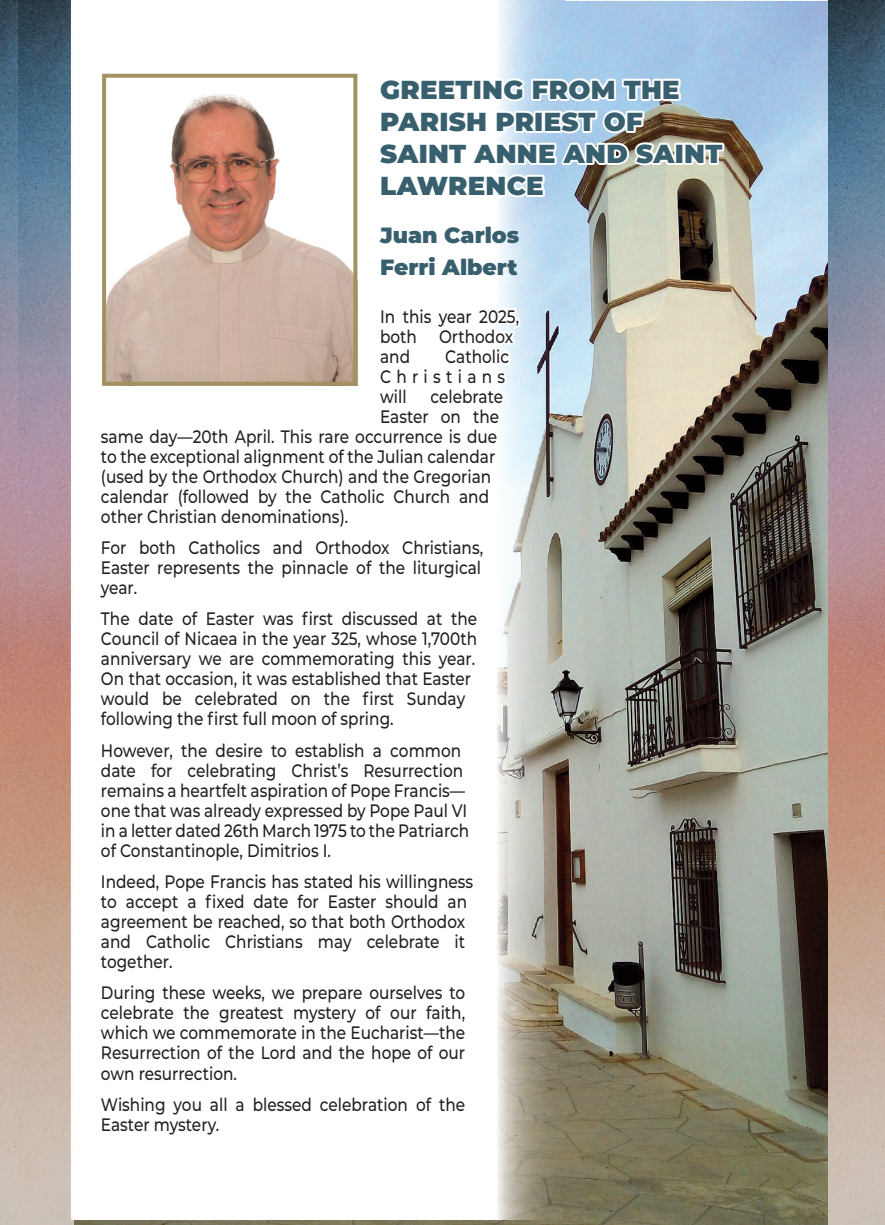
<style>
.page{position:relative;width:885px;height:1225px;background:#fff}
.page>*{position:absolute;margin:0;border:0;box-sizing:border-box;transform-origin:0 0}
.t1{font:900 26px/32px "Montserrat";letter-spacing:.01em;color:#385f6e}
.t2{font:900 22px/32px "Montserrat";color:#385f6e}
.t3{font:500 18px/20px "Montserrat";color:#231f20;scale:.85 1}
</style>
<div class="page">
<img style="left:74px;top:0;width:810px;height:1225px">
<img style="left:17px;top:0;width:54px;height:612px">
<img style="left:17px;top:612px;width:57px;height:613px">
<img style="left:0;top:0;width:17px;height:1225px">
<img style="left:71px;top:0;width:493px;height:1219px">
<img style="left:107px;top:79px;width:245px;height:226px">
<div style="left:102px;top:74px;width:255px;height:312px;border:4px solid #a29161"></div>
<svg style="left:95px;top:305px;width:427px;height:835px"></svg>
<div style="left:214px;top:1126px;width:7px;height:7px;border:4px solid #fff;border-radius:50%"></div>
<svg style="left:375px;top:76px;width:351px;height:125px"></svg>
<h1 class="t1" style="left:380px;top:72px;width:344px">GREETING FROM THE<br>PARISH PRIEST OF<br>SAINT ANNE AND SAINT<br>LAWRENCE</h1>
<p class="t2" style="left:380px;top:217px;width:141px">Juan Carlos<br>Ferri Albert</p>
<p class="t3" style="left:380px;top:305px;width:165px">In this year 2025, both Orthodox and</p>
<p class="t3" style="left:380px;top:345px;width:153px;text-indent:65px">Catholic<br>Christians will</p>
<p class="t3" style="left:430px;top:385px;width:87px">celebrate</p>
<p class="t3" style="left:380px;top:405px;width:142px">Easter on the</p>
<p class="t3" style="left:101px;top:425px;width:467px">same day—20th April. This rare occurrence is due</p>
<p class="t3" style="left:101px;top:445px;width:465px">to the exceptional alignment of the Julian calendar</p>
<p class="t3" style="left:101px;top:465px;width:460px">(used by the Orthodox Church) and the Gregorian</p>
<p class="t3" style="left:101px;top:485px;width:458px">calendar (followed by the Catholic Church and</p>
<p class="t3" style="left:101px;top:505px;width:292px">other Christian denominations).</p>
<p class="t3" style="left:101px;top:537px;width:451px;text-align:justify">For both Catholics and Orthodox Christians, Easter represents the pinnacle of the liturgical year.</p>
<p class="t3" style="left:101px;top:608px;width:444px">The date of Easter was first discussed at the Council of Nicaea in the year 325, whose 1,700th anniversary we are commemorating this year.<br>On that occasion, it was established that Easter would be celebrated on the first Sunday following the first full moon of spring.</p>
<p class="t3" style="left:101px;top:739px;width:434px">However, the desire to establish a common date for celebrating Christ’s Resurrection remains a heartfelt aspiration of Pope Francis— one that was already expressed by Pope Paul VI in a letter dated 26th March 1975 to the Patriarch of Constantinople, Dimitrios I.</p>
<p class="t3" style="left:101px;top:871px;width:439px">Indeed, Pope Francis has stated his willingness to accept a fixed date for Easter should an agreement be reached, so that both Orthodox and Catholic Christians may celebrate it together.</p>
<p class="t3" style="left:101px;top:982px;width:430px;text-align:justify">During these weeks, we prepare ourselves to celebrate the greatest mystery of our faith, which we commemorate in the Eucharist—the Resurrection of the Lord and the hope of our own resurrection.</p>
<p class="t3" style="left:101px;top:1093px;width:430px">Wishing you all a blessed celebration of the<br>Easter mystery.</p>
</div>
